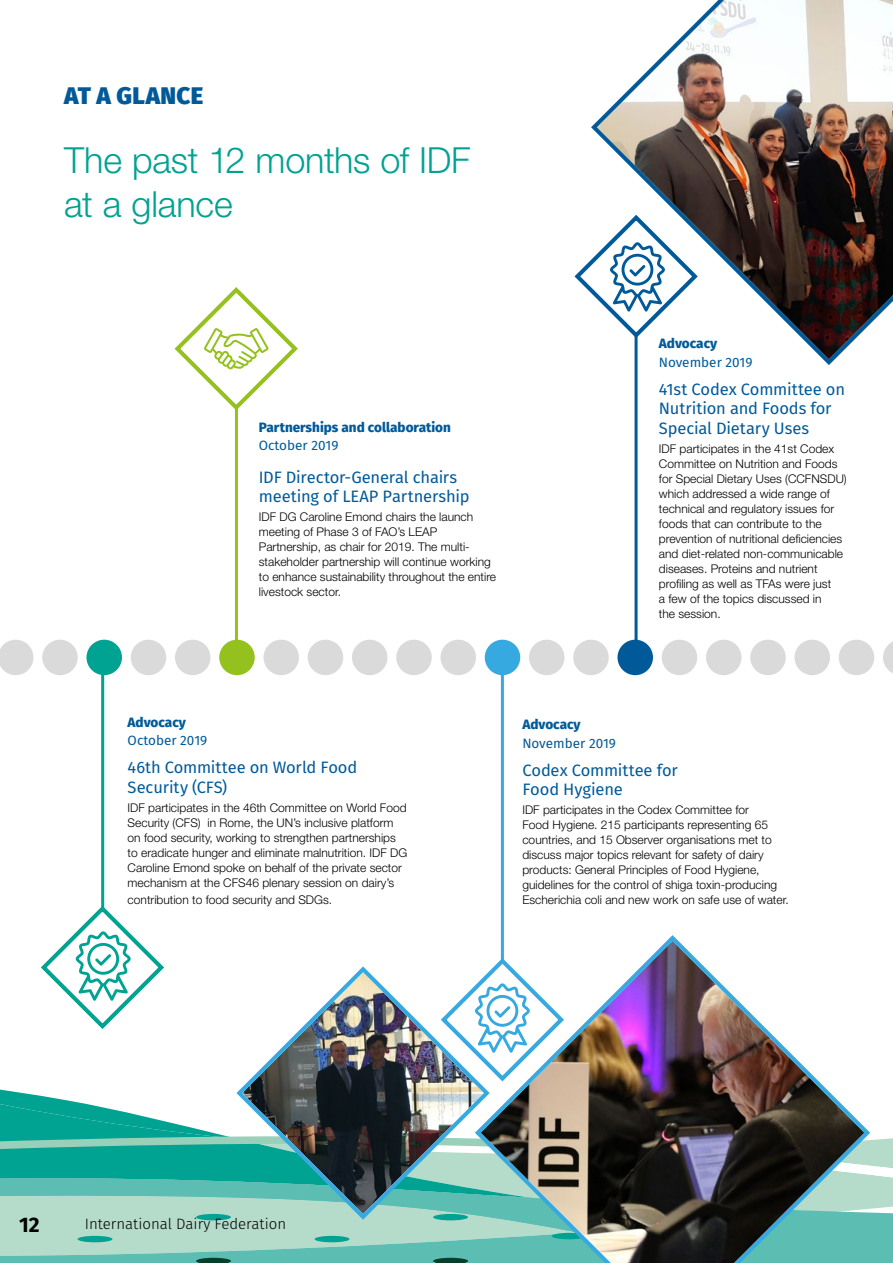
<style>
.page{position:relative;width:893px;height:1263px;background:#fff}
.page>*{position:absolute;margin:0;border:0;box-sizing:border-box;transform-origin:0 0}
.t1{font:300 36px/43.2px "Helvetica Neue LT";letter-spacing:-.005em;color:#00a291}
.t2{font:800 24px "Fira Sans";letter-spacing:.015em;color:#005a9a}
.t3{font:700 21px "Fira Sans";color:#000}
.t4{font:16.5px/19.5px "Fira Sans";letter-spacing:-.01em;color:#005a9a}
.t5{font:300 15px "Fira Sans";color:#000}
.t6{font:800 13.5px "Fira Sans";color:#005a9a}
.t7{font:13.5px "Fira Sans";color:#005a9a}
.t8{font:300 12px/15px "Helvetica Neue LT";color:#000}
</style>
<div class="page">
<img style="left:591px;top:0;width:302px;height:368px">
<div style="left:350px;top:638px;width:39px;height:39px;background:#dadada;border-radius:50%"></div>
<div style="left:348px;top:636px;width:43px;height:43px;border:4px solid #fff;border-radius:50%"></div>
<div style="left:394px;top:638px;width:39px;height:39px;background:#dadada;border-radius:50%"></div>
<div style="left:393px;top:636px;width:42px;height:43px;border:4px solid #fff;border-radius:50%"></div>
<div style="left:660px;top:638px;width:39px;height:39px;background:#dadada;border-radius:50%"></div>
<div style="left:658px;top:636px;width:43px;height:43px;border:4px solid #fff;border-radius:50%"></div>
<div style="left:527px;top:638px;width:39px;height:39px;background:#dadada;border-radius:50%"></div>
<div style="left:525px;top:636px;width:43px;height:43px;border:4px solid #fff;border-radius:50%"></div>
<div style="left:793px;top:638px;width:39px;height:39px;background:#dadada;border-radius:50%"></div>
<div style="left:791px;top:636px;width:42px;height:43px;border:4px solid #fff;border-radius:50%"></div>
<div style="left:439px;top:638px;width:39px;height:39px;background:#dadada;border-radius:50%"></div>
<div style="left:437px;top:636px;width:42px;height:43px;border:4px solid #fff;border-radius:50%"></div>
<div style="left:704px;top:638px;width:39px;height:39px;background:#dadada;border-radius:50%"></div>
<div style="left:702px;top:636px;width:43px;height:43px;border:4px solid #fff;border-radius:50%"></div>
<div style="left:571px;top:638px;width:39px;height:39px;background:#dadada;border-radius:50%"></div>
<div style="left:570px;top:636px;width:42px;height:43px;border:4px solid #fff;border-radius:50%"></div>
<div style="left:837px;top:638px;width:39px;height:39px;background:#dadada;border-radius:50%"></div>
<div style="left:835px;top:636px;width:43px;height:43px;border:4px solid #fff;border-radius:50%"></div>
<div style="left:483px;top:638px;width:39px;height:39px;background:#36a9e1;border-radius:50%"></div>
<div style="left:481px;top:636px;width:43px;height:43px;border:4px solid #fff;border-radius:50%"></div>
<svg style="left:883px;top:642px;width:10px;height:31px"></svg>
<div style="left:748px;top:638px;width:39px;height:39px;background:#dadada;border-radius:50%"></div>
<div style="left:747px;top:636px;width:42px;height:43px;border:4px solid #fff;border-radius:50%"></div>
<div style="left:217px;top:638px;width:39px;height:39px;background:#95c11f;border-radius:50%"></div>
<div style="left:216px;top:636px;width:42px;height:43px;border:4px solid #fff;border-radius:50%"></div>
<div style="left:85px;top:638px;width:39px;height:39px;background:#00a291;border-radius:50%"></div>
<div style="left:83px;top:636px;width:42px;height:43px;border:4px solid #fff;border-radius:50%"></div>
<svg style="left:0;top:639px;width:34px;height:36px"></svg>
<div style="left:129px;top:638px;width:39px;height:39px;background:#dadada;border-radius:50%"></div>
<div style="left:127px;top:636px;width:43px;height:43px;border:4px solid #fff;border-radius:50%"></div>
<div style="left:262px;top:638px;width:39px;height:39px;background:#dadada;border-radius:50%"></div>
<div style="left:260px;top:636px;width:42px;height:43px;border:4px solid #fff;border-radius:50%"></div>
<div style="left:40px;top:638px;width:39px;height:39px;background:#dadada;border-radius:50%"></div>
<div style="left:39px;top:636px;width:42px;height:43px;border:4px solid #fff;border-radius:50%"></div>
<div style="left:173px;top:638px;width:39px;height:39px;background:#dadada;border-radius:50%"></div>
<div style="left:171px;top:636px;width:43px;height:43px;border:4px solid #fff;border-radius:50%"></div>
<div style="left:306px;top:638px;width:39px;height:39px;background:#dadada;border-radius:50%"></div>
<div style="left:304px;top:636px;width:43px;height:43px;border:4px solid #fff;border-radius:50%"></div>
<div style="left:616px;top:638px;width:39px;height:39px;background:#005a9a;border-radius:50%"></div>
<div style="left:614px;top:636px;width:42px;height:43px;border:4px solid #fff;border-radius:50%"></div>
<hr style="left:501px;top:665px;width:3px;height:316px;background:#36a9e1">
<hr style="left:235px;top:360px;width:3px;height:305px;background:#95c11f">
<hr style="left:635px;top:322px;width:3px;height:335px;background:#005a9a">
<svg style="left:174px;top:287px;width:124px;height:123px"></svg>
<hr style="left:101px;top:662px;width:3px;height:261px;background:#00a291">
<svg style="left:0;top:903px;width:893px;height:360px"></svg>
<svg style="left:574px;top:212px;width:127px;height:129px"></svg>
<img style="left:472px;top:932px;width:401px;height:331px">
<img style="left:234px;top:963px;width:259px;height:259px">
<h2 class="t2" style="left:64px;top:79px;width:141px">AT A GLANCE</h2>
<h1 class="t1" style="left:64px;top:138px;width:408px">The past 12 months of IDF at a glance</h1>
<p class="t6" style="left:259px;top:417px;width:194px">Partnerships and collaboration</p>
<p class="t7" style="left:259px;top:436px;width:81px">October 2019</p>
<h3 class="t4" style="left:259px;top:467px;width:212px">IDF Director-General chairs meeting of LEAP Partnership</h3>
<p class="t8" style="left:259px;top:509px;width:239px">IDF DG Caroline Emond chairs the launch meeting of Phase 3 of FAO’s LEAP Partnership, as chair for 2019. The multi&shy;stakeholder partnership will continue working to enhance sustainability throughout the entire livestock sector.</p>
<p class="t6" style="left:659px;top:334px;width:60px">Advocacy</p>
<p class="t7" style="left:659px;top:353px;width:95px">November 2019</p>
<h3 class="t4" style="left:659px;top:379px;width:188px">41st Codex Committee on<br>Nutrition and Foods for<br>Special Dietary Uses</h3>
<p class="t8" style="left:659px;top:441px;width:189px">IDF participates in the 41st Codex<br>Committee on Nutrition and Foods for Special Dietary Uses (CCFNSDU) which addressed a wide range of technical and regulatory issues for foods that can contribute to the prevention of nutritional deficiencies and diet-related non-communicable diseases. Proteins and nutrient profiling as well as TFAs were just<br>a few of the topics discussed in<br>the session.</p>
<p class="t6" style="left:128px;top:712px;width:60px">Advocacy</p>
<p class="t7" style="left:128px;top:731px;width:81px">October 2019</p>
<h3 class="t4" style="left:128px;top:758px;width:231px">46th Committee on World Food<br>Security (CFS)</h3>
<p class="t8" style="left:128px;top:800px;width:281px">IDF participates in the 46th Committee on World Food Security (CFS) in Rome, the UN’s inclusive platform on food security, working to strengthen partnerships to eradicate hunger and eliminate malnutrition. IDF DG Caroline Emond spoke on behalf of the private sector mechanism at the CFS46 plenary session on dairy’s</p>
<p class="t8" style="left:128px;top:891px;width:206px">contribution to food security and SDGs.</p>
<p class="t6" style="left:522px;top:715px;width:60px">Advocacy</p>
<p class="t7" style="left:522px;top:733px;width:95px">November 2019</p>
<h3 class="t4" style="left:522px;top:760px;width:157px">Codex Committee for<br>Food Hygiene</h3>
<p class="t8" style="left:522px;top:802px;width:268px">IDF participates in the Codex Committee for<br>Food Hygiene. 215 participants representing 65 countries, and 15 Observer organisations met to discuss major topics relevant for safety of dairy products: General Principles of Food Hygiene, guidelines for the control of shiga toxin-producing Escherichia coli and new work on safe use of water.</p>
<h3 class="t3" style="left:19px;top:1209px;width:22px">12</h3>
<p class="t5" style="left:85px;top:1213px;width:203px">International Dairy Federation</p>
</div>
